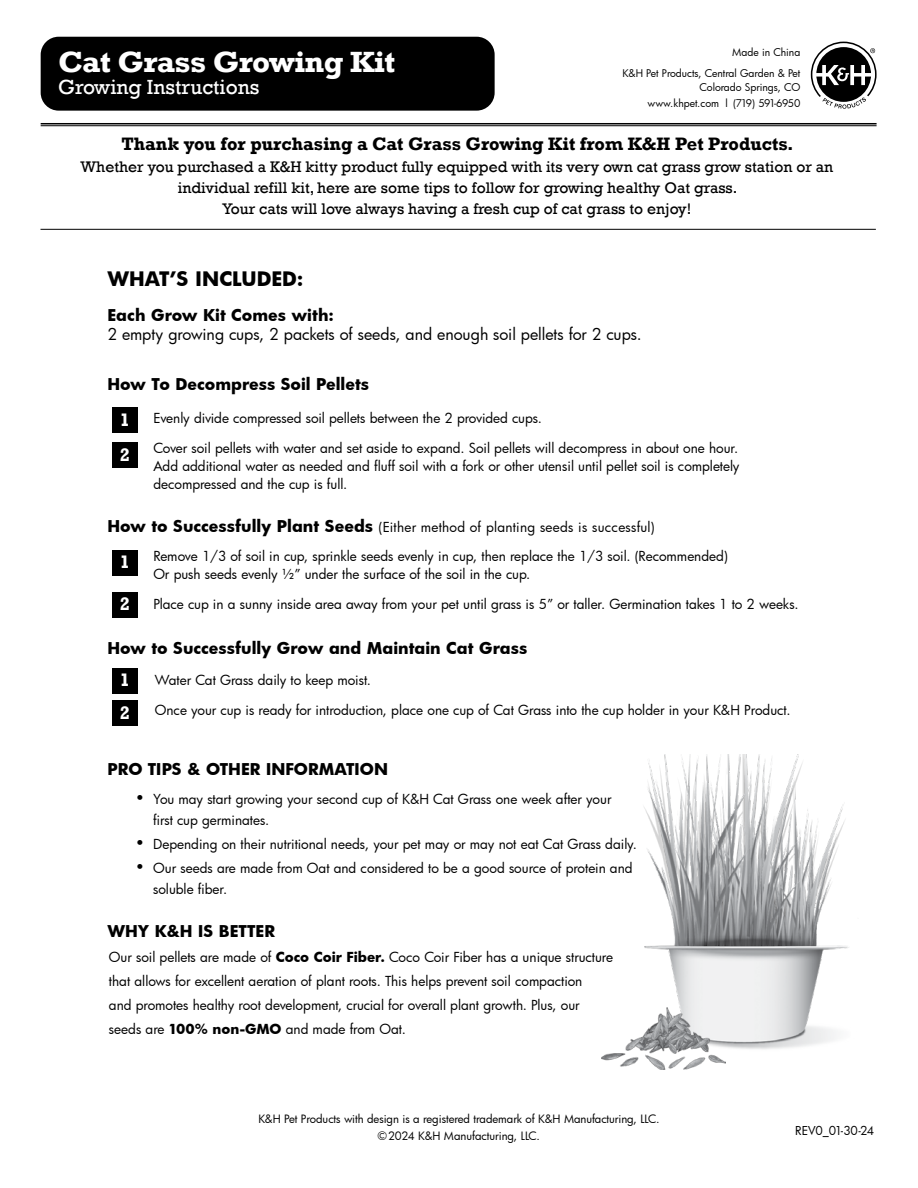
<style>
.page{position:relative;width:918px;height:1188px;background:#fff}
.page>*{position:absolute;margin:0;border:0;box-sizing:border-box;transform-origin:0 0}
.t1{font:700 30px "Rockwell";letter-spacing:-.02em;color:#fff;scale:1.05 1}
.t2{font:21px "Rockwell";color:#fff}
.t3{font:700 19.5px "Futura Bk";color:#000}
.t4{font:700 18.6px "Rockwell";color:#fff}
.t5{font:700 18.45px "Rockwell";color:#000}
.t6{font:700 15.9px "Futura Bk";color:#000}
.t7{font:15.9px "Futura Bk";letter-spacing:-.005em;color:#000}
.t8{font:15.75px/21.5px "Rockwell";color:#000;text-align:center}
.t9{font:13.5px/18px "Futura Bk";color:#000}
.t10{font:13.5px "Futura Bk";letter-spacing:.02em;color:#000}
.t11{font:12px "Futura Bk";letter-spacing:-.01em;color:#000}
.t12{font:11.25px/16.5px "Futura Bk";letter-spacing:-.005em;color:#000;text-align:center}
.t13{font:10.35px/15.1px "Futura Bk";letter-spacing:-.005em;color:#000;text-align:right}
.s1{font-weight:700;font-size:15.9px}
.s2{font-size:16.5px}
.s3{font-weight:700}
</style>
<div class="page">
<div style="left:112px;top:442px;width:26px;height:26px;background:#000"></div>
<div style="left:112px;top:592px;width:26px;height:26px;background:#000"></div>
<div style="left:112px;top:407px;width:26px;height:26px;background:#000"></div>
<div style="left:112px;top:550px;width:26px;height:26px;background:#000"></div>
<div style="left:41px;top:37px;width:454px;height:74px;background:#000;border-radius:18px"></div>
<hr style="left:41px;top:123px;width:836px;height:1px;background:#000">
<hr style="left:41px;top:125px;width:836px;height:1px;background:#000">
<svg style="left:811px;top:41px;width:66px;height:188px"></svg>
<div style="left:112px;top:700px;width:26px;height:26px;background:#000"></div>
<div style="left:112px;top:668px;width:26px;height:26px;background:#000"></div>
<hr style="left:40px;top:229px;width:836px;height:1px;background:#000">
<img style="left:644px;top:754px;width:205px;height:310px">
<img style="left:602px;top:1008px;width:123px;height:62px">
<p class="t13" style="left:732px;top:44px;width:70px">Made in China</p>
<h1 class="t1" style="left:58px;top:44px;width:322px">Cat Grass Growing Kit</h1>
<h2 class="t2" style="left:58px;top:75px;width:203px">Growing Instructions</h2>
<p class="t13" style="left:622px;top:65px;width:179px">K&amp;H Pet Products, Central Garden &amp; Pet<br>Colorado Springs, CO<br>www.khpet.com l (719) 591-6950</p>
<h3 class="t5" style="left:121px;top:133px;width:674px">Thank you for purchasing a Cat Grass Growing Kit from K&amp;H Pet Products.</h3>
<p class="t8" style="left:81px;top:156px;width:754px">Whether you purchased a K&amp;H kitty product fully equipped with its very own cat grass grow station or an individual refill kit, here are some tips to follow for growing healthy Oat grass.<br>Your cats will love always having a fresh cup of cat grass to enjoy!</p>
<h3 class="t3" style="left:107px;top:265px;width:198px">WHAT’S INCLUDED:</h3>
<p class="t6" style="left:107px;top:304px;width:228px">Each Grow Kit Comes with:</p>
<p class="t7" style="left:107px;top:323px;width:536px">2 empty growing cups, 2 packets of seeds, and enough soil pellets for 2 cups.</p>
<p class="t6" style="left:107px;top:373px;width:263px">How To Decompress Soil Pellets</p>
<h3 class="t4" style="left:120px;top:408px;width:12px">1</h3>
<h3 class="t4" style="left:120px;top:443px;width:12px">2</h3>
<p class="t9" style="left:153px;top:409px;width:390px">Evenly divide compressed soil pellets between the 2 provided cups.</p>
<p class="t9" style="left:153px;top:439px;width:588px;text-align:justify">Cover soil pellets with water and set aside to expand. Soil pellets will decompress in about one hour.<br>Add additional water as needed and fluff soil with a fork or other utensil until pellet soil is completely decompressed and the cup is full.</p>
<p class="t10" style="left:107px;top:518px;width:549px"><span class="s1">How to Successfully Plant Seeds</span> (Either method of planting seeds is successful)</p>
<h3 class="t4" style="left:120px;top:551px;width:12px">1</h3>
<h3 class="t4" style="left:120px;top:593px;width:12px">2</h3>
<p class="t9" style="left:153px;top:547px;width:576px">Remove 1/3 of soil in cup, sprinkle seeds evenly in cup, then replace the 1/3 soil. (Recommended)<br>Or push seeds evenly ½” under the surface of the soil in the cup.</p>
<p class="t9" style="left:153px;top:595px;width:647px">Place cup in a sunny inside area away from your pet until grass is 5” or taller. Germination takes 1 to 2 weeks.</p>
<p class="t6" style="left:107px;top:637px;width:421px">How to Successfully Grow and Maintain Cat Grass</p>
<h3 class="t4" style="left:120px;top:669px;width:12px">1</h3>
<p class="t9" style="left:155px;top:670px;width:218px">Water Cat Grass daily to keep moist.</p>
<p class="t9" style="left:155px;top:700px;width:637px">Once your cup is ready for introduction, place one cup of Cat Grass into the cup holder in your K&amp;H Product.</p>
<h3 class="t4" style="left:120px;top:701px;width:12px">2</h3>
<p class="t6" style="left:107px;top:758px;width:282px">PRO TIPS &amp; OTHER INFORMATION</p>
<p class="t9" style="left:153px;top:789px;width:460px;line-height:21px;text-indent:-18px"><span class="s2">•</span> You may start growing your second cup of K&amp;H Cat Grass one week after your first cup germinates.</p>
<p class="t9" style="left:135px;top:835px;width:503px"><span class="s2">•</span> Depending on their nutritional needs, your pet may or may not eat Cat Grass daily.</p>
<p class="t9" style="left:153px;top:858px;width:481px;line-height:21px;text-indent:-18px"><span class="s2">•</span> Our seeds are made from Oat and considered to be a good source of protein and soluble fiber.</p>
<p class="t6" style="left:107px;top:920px;width:169px">WHY K&amp;H IS BETTER</p>
<p class="t9" style="left:109px;top:945px;width:506px;line-height:24px">Our soil pellets are made of <span class="s3">Coco Coir Fiber.</span> Coco Coir Fiber has a unique structure that allows for excellent aeration of plant roots. This helps prevent soil compaction<br>and promotes healthy root development, crucial for overall plant growth. Plus, our seeds are <span class="s3">100% non-GMO</span> and made from Oat.</p>
<p class="t12" style="left:258px;top:1110px;width:403px">K&amp;H Pet Products with design is a registered trademark of K&amp;H Manufacturing, LLC. ©2024 K&amp;H Manufacturing, LLC.</p>
<p class="t11" style="left:795px;top:1123px;width:80px">REV0_01-30-24</p>
</div>
